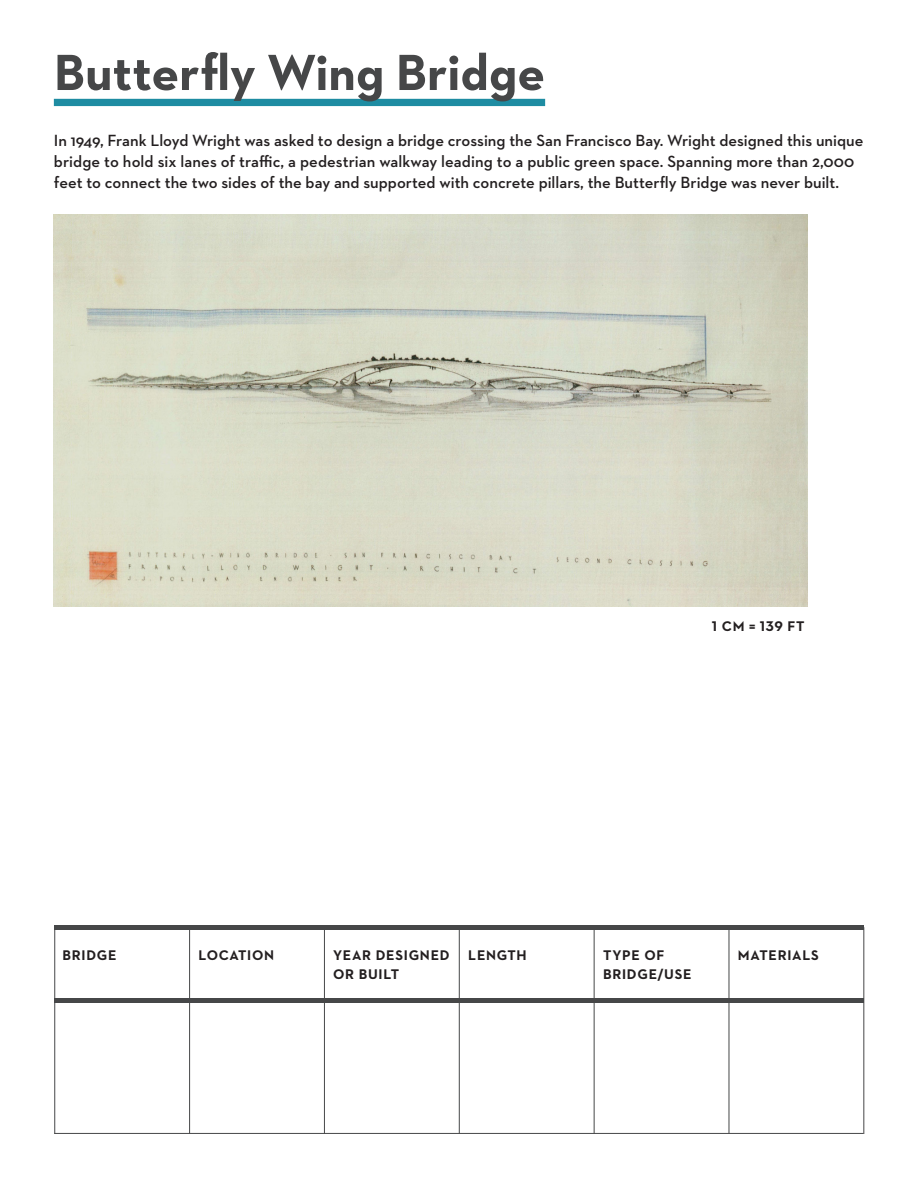
<style>
.page{position:relative;width:918px;height:1188px;background:#fff}
.page>*{position:absolute;margin:0;border:0;box-sizing:border-box;transform-origin:0 0}
.t1{font:700 51.75px "Neutraface 2 Text";color:#464748}
.t2{font:600 16.5px/21px "Neutraface 2 Text";color:#231f20}
.t3{font:700 14.25px/19.5px "Neutraface 2 Text";letter-spacing:.05em;color:#231f20}
</style>
<div class="page">
<div style="left:54px;top:99px;width:491px;height:7px;background:#1e8ca2"></div>
<hr style="left:54px;top:925px;width:810px;height:4px;background:#464748">
<hr style="left:54px;top:999px;width:810px;height:4px;background:#464748">
<hr style="left:189px;top:929px;width:1px;height:205px;background:#464748">
<hr style="left:594px;top:929px;width:1px;height:205px;background:#464748">
<hr style="left:459px;top:929px;width:1px;height:205px;background:#464748">
<hr style="left:863px;top:927px;width:1px;height:207px;background:#464748">
<hr style="left:54px;top:929px;width:1px;height:205px;background:#464748">
<hr style="left:54px;top:1133px;width:810px;height:1px;background:#464748">
<hr style="left:324px;top:929px;width:1px;height:205px;background:#464748">
<hr style="left:729px;top:929px;width:1px;height:205px;background:#464748">
<img style="left:54px;top:215px;width:753px;height:392px">
<h1 class="t1" style="left:54px;top:52px;width:493px">Butterfly Wing Bridge</h1>
<p class="t2" style="left:54px;top:131px;width:811px">In 1949, Frank Lloyd Wright was asked to design a bridge crossing the San Francisco Bay. Wright designed this unique bridge to hold six lanes of traffic, a pedestrian walkway leading to a public green space. Spanning more than 2,000 feet to connect the two sides of the bay and supported with concrete pillars, the Butterfly Bridge was never built.</p>
<p class="t3" style="left:712px;top:616px;width:94px">1 CM = 139 FT</p>
<p class="t3" style="left:63px;top:946px;width:55px">BRIDGE</p>
<p class="t3" style="left:199px;top:946px;width:77px">LOCATION</p>
<p class="t3" style="left:468px;top:946px;width:60px">LENGTH</p>
<p class="t3" style="left:603px;top:946px;width:90px">TYPE OF<br>BRIDGE/USE</p>
<p class="t3" style="left:333px;top:946px;width:118px">YEAR DESIGNED</p>
<p class="t3" style="left:738px;top:946px;width:82px">MATERIALS</p>
<p class="t3" style="left:333px;top:966px;width:68px">OR BUILT</p>
</div>
